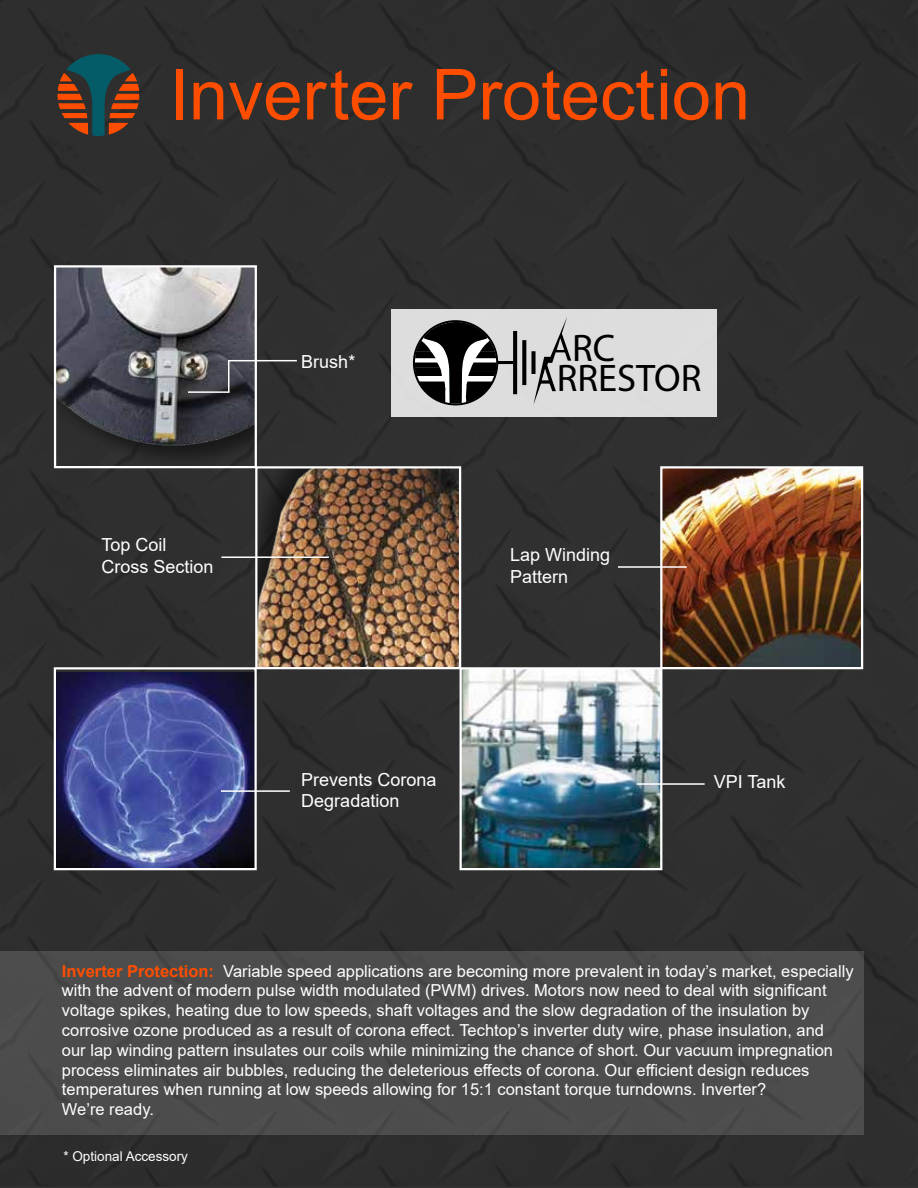
<style>
.page{position:relative;width:918px;height:1188px;background:#2f2f2f}
.page>*{position:absolute;margin:0;border:0;box-sizing:border-box;transform-origin:0 0}
.t1{font:70.5px "Arial";color:#ff4d00}
.t2{font:38.55px "Myriad Pro";color:#000}
.t3{font:18px/21.6px "Arial";color:#fff}
.t4{font:16.5px/19.8px "Arial";color:#fff}
.t5{font:13.5px "Arial";color:#fff}
.s1{font-weight:700;color:#ff4d00}
</style>
<div class="page">
<img style="left:57px;top:672px;width:197px;height:195px">
<div style="left:54px;top:667px;width:203px;height:203px;border:2px solid #fff"></div>
<img style="left:663px;top:469px;width:197px;height:197px">
<div style="left:660px;top:466px;width:203px;height:203px;border:2px solid #fff"></div>
<img style="left:258px;top:469px;width:200px;height:197px">
<div style="left:255px;top:466px;width:206px;height:203px;border:2px solid #fff"></div>
<img style="left:57px;top:268px;width:197px;height:189px">
<div style="left:54px;top:265px;width:203px;height:203px;border:2px solid #fff"></div>
<hr style="left:221px;top:556px;width:108px;height:2px;background:#fff">
<hr style="left:188px;top:391px;width:42px;height:2px;background:#fff">
<hr style="left:618px;top:566px;width:69px;height:2px;background:#fff">
<hr style="left:221px;top:790px;width:69px;height:2px;background:#fff">
<img style="left:463px;top:670px;width:196px;height:197px">
<div style="left:460px;top:667px;width:202px;height:203px;border:2px solid #fff"></div>
<hr style="left:637px;top:783px;width:68px;height:2px;background:#fff">
<hr style="left:228px;top:361px;width:2px;height:31px;background:#fff">
<hr style="left:228px;top:360px;width:69px;height:1px;background:#fff">
<svg style="left:57px;top:54px;width:82px;height:82px"></svg>
<div style="left:0;top:951px;width:864px;height:184px;background:#4d4d4d"></div>
<div style="left:392px;top:309px;width:325px;height:108px;background:#ddd"></div>
<svg style="left:415px;top:322px;width:82px;height:82px"></svg>
<hr style="left:497px;top:361px;width:19px;height:3px;background:#000">
<svg style="left:513px;top:331px;width:4px;height:63px"></svg>
<svg style="left:522px;top:340px;width:4px;height:45px"></svg>
<div style="left:531px;top:351px;width:5px;height:23px;background:#000"></div>
<svg style="left:534px;top:317px;width:37px;height:86px"></svg>
<h1 class="t1" style="left:169px;top:46px;width:582px">Inverter Protection</h1>
<p class="t3" style="left:101px;top:534px;width:114px">Top Coil<br>Cross Section</p>
<p class="t3" style="left:301px;top:351px;width:56px">Brush*</p>
<p class="t3" style="left:301px;top:768px;width:137px">Prevents Corona<br>Degradation</p>
<h2 class="t2" style="left:572px;top:324px;width:45px">RC</h2>
<h2 class="t2" style="left:557px;top:354px;width:146px">RRESTOR</h2>
<p class="t3" style="left:510px;top:544px;width:102px">Lap Winding<br>Pattern</p>
<p class="t3" style="left:714px;top:771px;width:73px">VPI Tank</p>
<p class="t4" style="left:62px;top:961px;width:793px"><span class="s1">Inverter Protection:</span> Variable speed applications are becoming more prevalent in today’s market, especially with the advent of modern pulse width modulated (PWM) drives. Motors now need to deal with significant voltage spikes, heating due to low speeds, shaft voltages and the slow degradation of the insulation by corrosive ozone produced as a result of corona effect. Techtop’s inverter duty wire, phase insulation, and<br>our lap winding pattern insulates our coils while minimizing the chance of short. Our vacuum impregnation process eliminates air bubbles, reducing the deleterious effects of corona. Our efficient design reduces temperatures when running at low speeds allowing for 15:1 constant torque turndowns. Inverter?<br>We’re ready.</p>
<p class="t5" style="left:63px;top:1147px;width:126px">* Optional Accessory</p>
</div>
